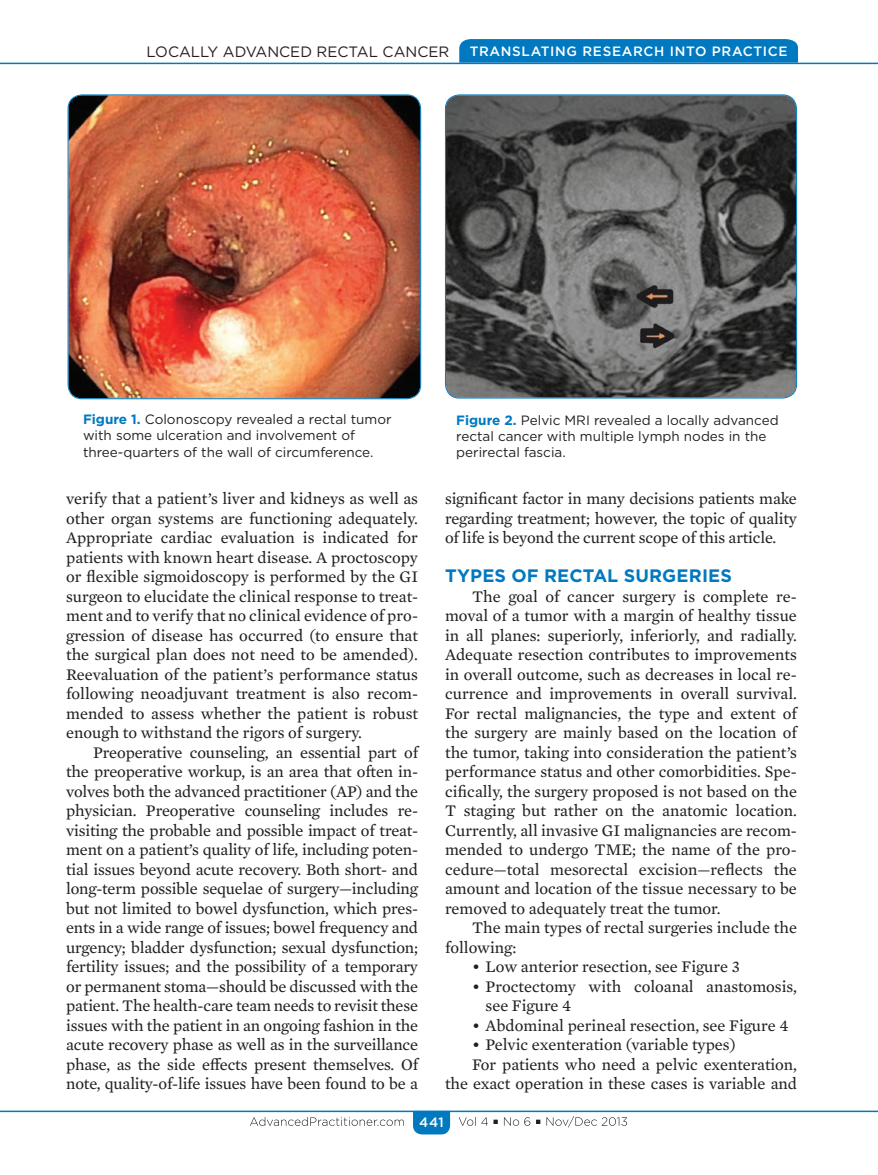
<style>
.page{position:relative;width:878px;height:1175px;background:#fff}
.page>*{position:absolute;margin:0;border:0;box-sizing:border-box;transform-origin:0 0}
.Subhead_1{font:700 18px "Gotham";letter-spacing:.005em;color:#0079c0}
.Body_txt{font:16.5px/19.5px "Mercury Text G2";color:#231f20;text-align:justify}
.t1{font:15px "Gotham";color:#231f20}
.Figure_Title{font:13.5px/16.2px "Gotham";color:#231f20}
.t2{font:500 13.5px "Gotham";letter-spacing:.05em;color:#fff}
.s1{font-weight:700;color:#0079c0}
</style>
<div class="page">
<hr style="left:0;top:1110px;width:878px;height:2px;background:#0079c0">
<svg style="left:413px;top:1110px;width:37px;height:24px"></svg>
<svg style="left:250px;top:1117px;width:154px;height:9px"></svg>
<svg style="left:458px;top:1116px;width:169px;height:11px"></svg>
<hr style="left:0;top:63px;width:878px;height:1px;background:#0079c0">
<svg style="left:459px;top:39px;width:339px;height:24px;background:#047bc1"></svg>
<img style="left:68px;top:95px;width:352px;height:303px">
<div style="left:68px;top:94px;width:353px;height:305px;border:1px solid #0079c0;border-radius:14px"></div>
<img style="left:446px;top:95px;width:350px;height:303px">
<div style="left:445px;top:94px;width:351px;height:304px;border:1px solid #0079c0;border-radius:14px"></div>
<p class="t1" style="left:147px;top:42px;width:304px">LOCALLY ADVANCED RECTAL CANCER</p>
<p class="t2" style="left:470px;top:42px;width:319px">TRANSLATING RESEARCH INTO PRACTICE</p>
<p class="Figure_Title" style="left:83px;top:411px;width:310px"><span class="s1">Figure 1.</span> Colonoscopy revealed a rectal tumor with some ulceration and involvement of three-quarters of the wall of circumference.</p>
<p class="Figure_Title" style="left:456px;top:412px;width:324px"><span class="s1">Figure 2.</span> Pelvic MRI revealed a locally advanced rectal cancer with multiple lymph nodes in the perirectal fascia.</p>
<p class="Body_txt" style="left:66px;top:488px;width:353px">verify that a patient’s liver and kidneys as well as other organ systems are functioning adequately.<br>Appropriate cardiac evaluation is indicated for patients with known heart disease. A proctoscopy or flexible sigmoidoscopy is performed by the GI surgeon to elucidate the clinical response to treat&shy;ment and to verify that no clinical evidence of pro&shy;gression of disease has occurred (to ensure that the surgical plan does not need to be amended).<br>Reevaluation of the patient’s performance status following neoadjuvant treatment is also recom&shy;mended to assess whether the patient is robust enough to withstand the rigors of surgery.</p>
<p class="Body_txt" style="left:66px;top:741px;width:353px;text-indent:27px">Preoperative counseling, an essential part of the preoperative workup, is an area that often in&shy;volves both the advanced practitioner (AP) and the physician. Preoperative counseling includes re&shy;visiting the probable and possible impact of treat&shy;ment on a patient’s quality of life, including poten&shy;tial issues beyond acute recovery. Both short- and long-term possible sequelae of surgery—including but not limited to bowel dysfunction, which pres&shy;ents in a wide range of issues; bowel frequency and urgency; bladder dysfunction; sexual dysfunction; fertility issues; and the possibility of a temporary or permanent stoma—should be discussed with the patient. The health-care team needs to revisit these issues with the patient in an ongoing fashion in the acute recovery phase as well as in the surveillance phase, as the side effects present themselves. Of note, quality-of-life issues have been found to be a</p>
<p class="Body_txt" style="left:445px;top:488px;width:353px">significant factor in many decisions patients make regarding treatment; however, the topic of quality of life is beyond the current scope of this article.</p>
<p class="Subhead_1" style="left:445px;top:564px;width:288px">TYPES OF RECTAL SURGERIES</p>
<p class="Body_txt" style="left:445px;top:585px;width:353px;text-indent:27px">The goal of cancer surgery is complete re&shy;moval of a tumor with a margin of healthy tissue in all planes: superiorly, inferiorly, and radially.<br>Adequate resection contributes to improvements in overall outcome, such as decreases in local re&shy;currence and improvements in overall survival.<br>For rectal malignancies, the type and extent of the surgery are mainly based on the location of the tumor, taking into consideration the patient’s performance status and other comorbidities. Spe&shy;cifically, the surgery proposed is not based on the T staging but rather on the anatomic location.<br>Currently, all invasive GI malignancies are recom&shy;mended to undergo TME; the name of the pro&shy;cedure—total mesorectal excision—reflects the amount and location of the tissue necessary to be removed to adequately treat the tumor.</p>
<p class="Body_txt" style="left:445px;top:917px;width:353px;text-indent:27px">The main types of rectal surgeries include the following:</p>
<p class="Body_txt" style="left:472px;top:956px;width:269px">• Low anterior resection, see Figure 3</p>
<p class="Body_txt" style="left:485px;top:975px;width:313px;text-indent:-14px">• Proctectomy with coloanal anastomosis, see Figure 4</p>
<p class="Body_txt" style="left:472px;top:1014px;width:318px">• Abdominal perineal resection, see Figure 4</p>
<p class="Body_txt" style="left:472px;top:1034px;width:265px">• Pelvic exenteration (variable types)</p>
<p class="Body_txt" style="left:445px;top:1053px;width:353px;text-align:right">For patients who need a pelvic exenteration, the exact operation in these cases is variable and</p>
<p class="t2" style="left:419px;top:1113px;width:26px">441</p>
</div>
